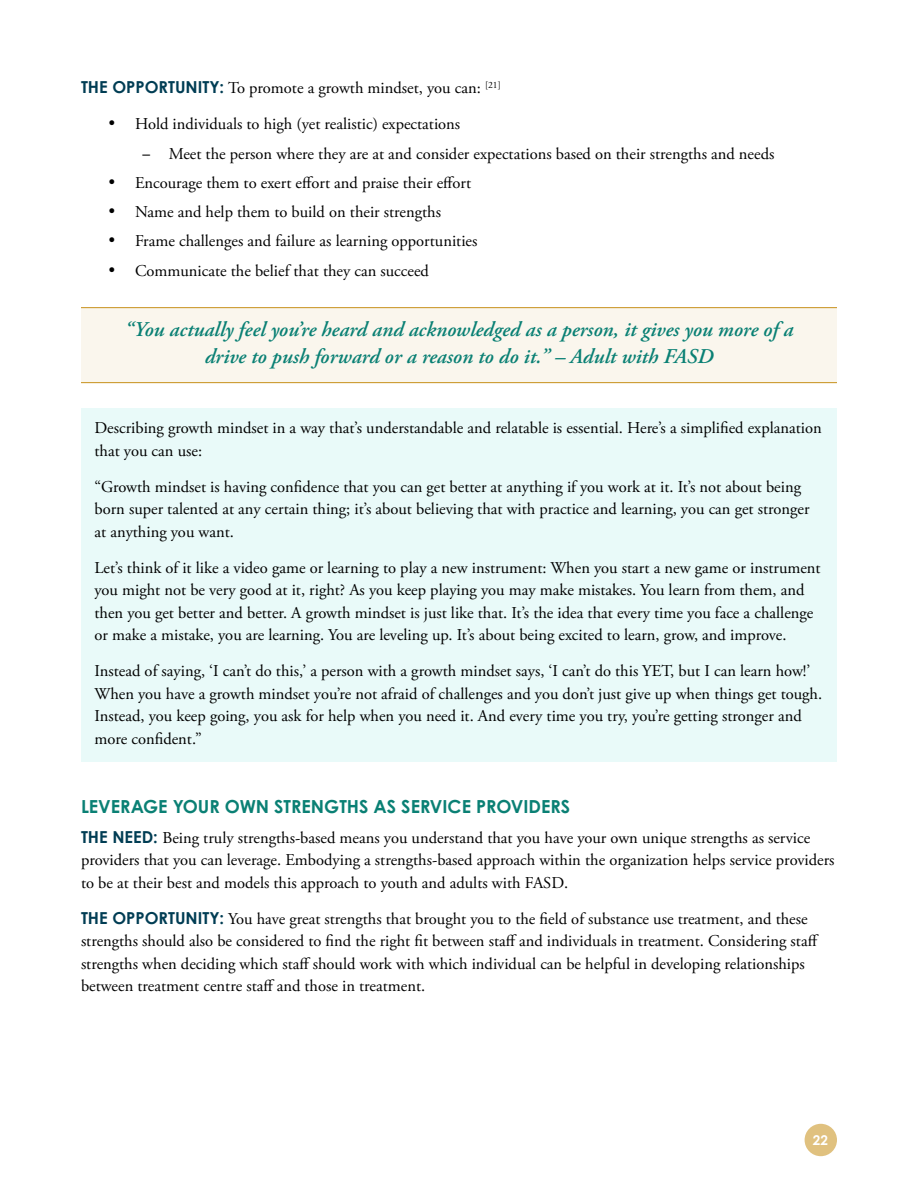
<style>
.page{position:relative;width:918px;height:1188px;background:#fff}
.page>*{position:absolute;margin:0;border:0;box-sizing:border-box;transform-origin:0 0}
.quote{font:italic 600 21px/27px "Adobe Garamond Pro";color:#0a8074;text-align:center}
.Heading_3{font:700 18px "Century Gothic Pro";color:#0a8074}
.Putting_Into_Practice_Content_Box{font:16.5px/22.5px "Adobe Garamond Pro";color:#000}
.Body_Copy{font:16.5px/22.5px "Adobe Garamond Pro";color:#000}
.t1{font:700 13.5px "Century Gothic Pro";color:#fff}
.s1{font-family:"Century Gothic";font-weight:700;color:#013d54}
</style>
<div class="page">
<div style="left:805px;top:1124px;width:32px;height:32px;background:#e0c17f;border-radius:50%"></div>
<div style="left:81px;top:308px;width:756px;height:75px;background:#faf6ed"></div>
<hr style="left:81px;top:382px;width:756px;height:1px;background:#c7911b">
<hr style="left:81px;top:307px;width:756px;height:1px;background:#c7911b">
<div style="left:81px;top:408px;width:756px;height:66px;background:#e9faf9"></div>
<div style="left:81px;top:466px;width:756px;height:89px;background:#e9faf9"></div>
<div style="left:81px;top:547px;width:756px;height:111px;background:#e9faf9"></div>
<div style="left:81px;top:651px;width:756px;height:111px;background:#e9faf9"></div>
<p class="Body_Copy" style="left:81px;top:77px;width:421px"><span class="s1">THE OPPORTUNITY:</span> To promote a growth mindset, you can: <sup>[21]</sup></p>
<p class="Putting_Into_Practice_Content_Box" style="left:108px;top:113px;width:354px">• Hold individuals to high (yet realistic) expectations</p>
<p class="Putting_Into_Practice_Content_Box" style="left:142px;top:143px;width:634px">− Meet the person where they are at and consider expectations based on their strengths and needs</p>
<p class="Putting_Into_Practice_Content_Box" style="left:108px;top:172px;width:365px">• Encourage them to exert effort and praise their effort</p>
<p class="Putting_Into_Practice_Content_Box" style="left:108px;top:201px;width:335px">• Name and help them to build on their strengths</p>
<p class="Putting_Into_Practice_Content_Box" style="left:108px;top:230px;width:371px">• Frame challenges and failure as learning opportunities</p>
<p class="Putting_Into_Practice_Content_Box" style="left:108px;top:260px;width:322px">• Communicate the belief that they can succeed</p>
<p class="quote" style="left:125px;top:317px;width:670px">“You actually feel you’re heard and acknowledged as a person, it gives you more of a drive to push forward or a reason to do it.” – Adult with FASD</p>
<p class="Putting_Into_Practice_Content_Box" style="left:94px;top:417px;width:729px">Describing growth mindset in a way that’s understandable and relatable is essential. Here’s a simplified explanation that you can use:</p>
<p class="Putting_Into_Practice_Content_Box" style="left:94px;top:476px;width:717px">“Growth mindset is having confidence that you can get better at anything if you work at it. It’s not about being born super talented at any certain thing; it’s about believing that with practice and learning, you can get stronger at anything you want.</p>
<p class="Putting_Into_Practice_Content_Box" style="left:94px;top:557px;width:728px">Let’s think of it like a video game or learning to play a new instrument: When you start a new game or instrument you might not be very good at it, right? As you keep playing you may make mistakes. You learn from them, and then you get better and better. A growth mindset is just like that. It’s the idea that every time you face a challenge or make a mistake, you are learning. You are leveling up. It’s about being excited to learn, grow, and improve.</p>
<p class="Putting_Into_Practice_Content_Box" style="left:94px;top:660px;width:729px">Instead of saying, ‘I can’t do this,’ a person with a growth mindset says, ‘I can’t do this YET, but I can learn how!’ When you have a growth mindset you’re not afraid of challenges and you don’t just give up when things get tough.<br>Instead, you keep going, you ask for help when you need it. And every time you try, you’re getting stronger and more confident.”</p>
<p class="Heading_3" style="left:81px;top:796px;width:491px">LEVERAGE YOUR OWN STRENGTHS AS SERVICE PROVIDERS</p>
<p class="Body_Copy" style="left:81px;top:827px;width:755px"><span class="s1">THE NEED:</span> Being truly strengths-based means you understand that you have your own unique strengths as service providers that you can leverage. Embodying a strengths-based approach within the organization helps service providers to be at their best and models this approach to youth and adults with FASD.</p>
<p class="Body_Copy" style="left:81px;top:908px;width:739px"><span class="s1">THE OPPORTUNITY:</span> You have great strengths that brought you to the field of substance use treatment, and these strengths should also be considered to find the right fit between staff and individuals in treatment. Considering staff strengths when deciding which staff should work with which individual can be helpful in developing relationships between treatment centre staff and those in treatment.</p>
<p class="t1" style="left:813px;top:1132px;width:17px">22</p>
</div>
